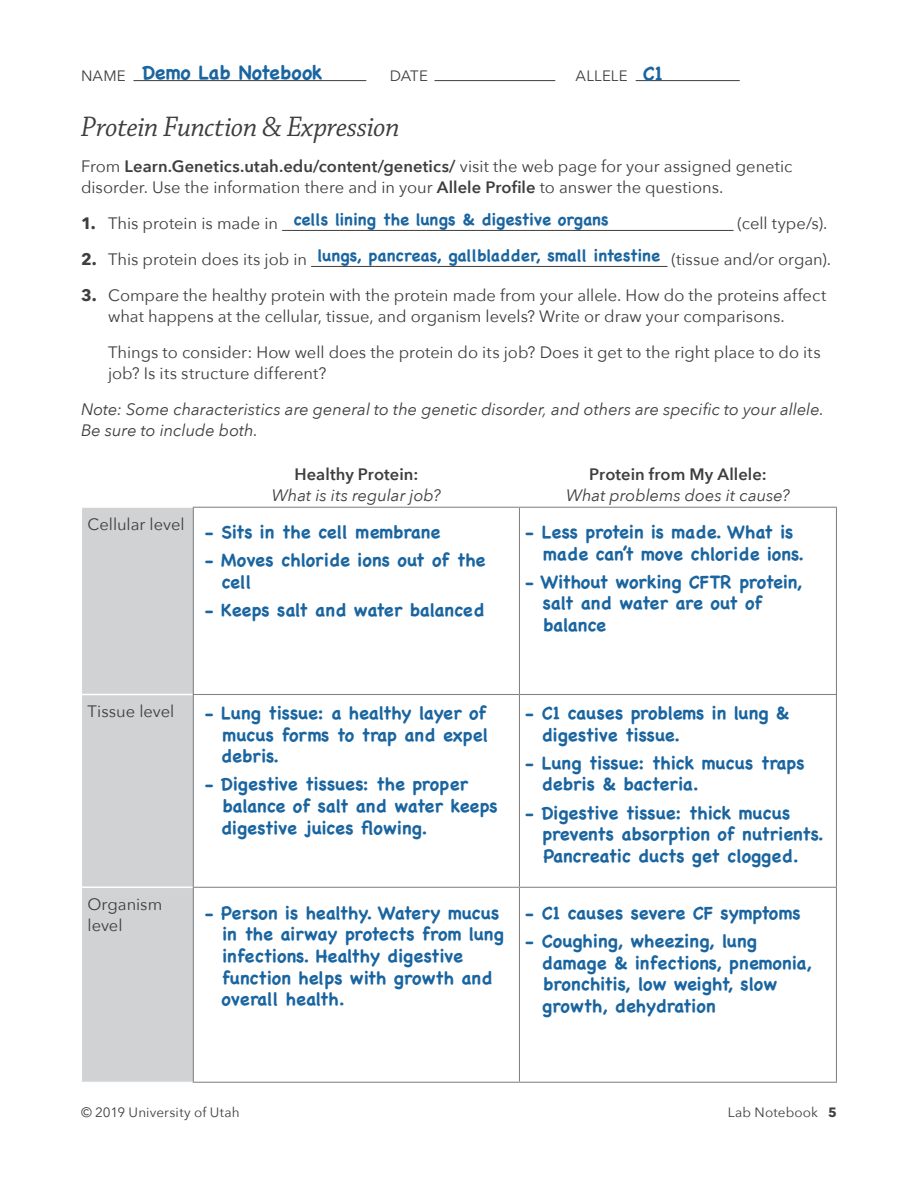
<style>
.page{position:relative;width:918px;height:1188px;background:#fff}
.page>*{position:absolute;margin:0;border:0;box-sizing:border-box;transform-origin:0 0}
.Subtitle{font:30px "Chaparral Pro It Subh";letter-spacing:-.005em;color:#3e3e3f}
.t1{font:700 19.5px "Chalkboard";color:#1a65a0}
.t2{font:700 18px/21.6px "Chalkboard";color:#1a65a0}
.Body{font:16.5px/21px "Avenir Next";color:#3e3e3f}
.Body-2{font:italic 16.5px/21px "Avenir Next";color:#3e3e3f}
.Indented_Body_1{font:16.5px/21px "Avenir Next";color:#3e3e3f}
.t3{font:700 16.5px "Chalkboard";color:#1a65a0}
.Body-3{font:600 16.5px "Avenir Next";letter-spacing:.005em;color:#3e3e3f}
.t4{font:15px "Avenir Next";letter-spacing:.01em;color:#3e3e3f}
.t5{font:13.5px "Avenir Next";letter-spacing:.01em;color:#3e3e3f}
.s1{font-weight:600}
.s2{font-weight:700}
</style>
<div class="page">
<hr style="left:134px;top:80px;width:232px;height:1px;background:#3e3e3f">
<hr style="left:435px;top:80px;width:120px;height:1px;background:#3e3e3f">
<hr style="left:636px;top:80px;width:104px;height:1px;background:#3e3e3f">
<hr style="left:282px;top:230px;width:451px;height:1px;background:#3e3e3f">
<hr style="left:311px;top:266px;width:357px;height:1px;background:#3e3e3f">
<div style="left:82px;top:508px;width:111px;height:574px;background:#d1d2d4"></div>
<hr style="left:82px;top:694px;width:111px;height:1px;background:#fff">
<hr style="left:82px;top:887px;width:111px;height:1px;background:#fff">
<hr style="left:193px;top:507px;width:326px;height:1px;background:#808285">
<hr style="left:193px;top:508px;width:1px;height:186px;background:#808285">
<hr style="left:519px;top:507px;width:318px;height:1px;background:#808285">
<hr style="left:519px;top:508px;width:1px;height:186px;background:#808285">
<hr style="left:836px;top:508px;width:1px;height:186px;background:#808285">
<hr style="left:193px;top:694px;width:326px;height:1px;background:#808285">
<hr style="left:193px;top:695px;width:1px;height:192px;background:#808285">
<hr style="left:519px;top:694px;width:318px;height:1px;background:#808285">
<hr style="left:519px;top:695px;width:1px;height:192px;background:#808285">
<hr style="left:836px;top:695px;width:1px;height:192px;background:#808285">
<hr style="left:193px;top:887px;width:326px;height:1px;background:#808285">
<hr style="left:193px;top:888px;width:1px;height:194px;background:#808285">
<hr style="left:519px;top:887px;width:318px;height:1px;background:#808285">
<hr style="left:519px;top:888px;width:1px;height:194px;background:#808285">
<hr style="left:836px;top:888px;width:1px;height:194px;background:#808285">
<hr style="left:193px;top:1082px;width:326px;height:1px;background:#808285">
<hr style="left:519px;top:1082px;width:318px;height:1px;background:#808285">
<p class="t1" style="left:142px;top:60px;width:182px">Demo Lab Notebook</p>
<p class="t1" style="left:643px;top:61px;width:21px">C1</p>
<p class="t4" style="left:81px;top:63px;width:46px">NAME</p>
<p class="t4" style="left:390px;top:63px;width:40px">DATE</p>
<p class="t4" style="left:576px;top:63px;width:53px">ALLELE</p>
<p class="Subtitle" style="left:81px;top:111px;width:320px">Protein Function &amp; Expression</p>
<p class="Body" style="left:81px;top:155px;width:713px">From <span class="s1">Learn.Genetics.utah.edu/content/genetics/</span> visit the web page for your assigned genetic disorder. Use the information there and in your <span class="s1">Allele Profile</span> to answer the questions.</p>
<p class="Body" style="left:81px;top:212px;width:199px"><span class="s2">1.</span> This protein is made in</p>
<p class="Body" style="left:738px;top:212px;width:91px">(cell type/s).</p>
<p class="Body" style="left:81px;top:248px;width:228px"><span class="s2">2.</span> This protein does its job in</p>
<p class="Body" style="left:672px;top:248px;width:161px">(tissue and/or organ).</p>
<p class="Body" style="left:108px;top:284px;width:720px;text-indent:-27px"><span class="s2">3.</span> Compare the healthy protein with the protein made from your allele. How do the proteins affect what happens at the cellular, tissue, and organism levels? Write or draw your comparisons.</p>
<p class="Indented_Body_1" style="left:108px;top:341px;width:714px">Things to consider: How well does the protein do its job? Does it get to the right place to do its job? Is its structure different?</p>
<p class="Body-2" style="left:81px;top:398px;width:745px">Note: Some characteristics are general to the genetic disorder, and others are specific to your allele.<br>Be sure to include both.</p>
<p class="Body-3" style="left:294px;top:460px;width:125px">Healthy Protein:</p>
<p class="Body-2" style="left:272px;top:484px;width:170px">What is its regular job?</p>
<p class="t3" style="left:293px;top:210px;width:317px">cells lining the lungs &amp; digestive organs</p>
<p class="t3" style="left:318px;top:246px;width:344px">lungs, pancreas, gallbladder, small intestine</p>
<p class="Body-3" style="left:589px;top:460px;width:179px">Protein from My Allele:</p>
<p class="Body-2" style="left:566px;top:484px;width:225px">What problems does it cause?</p>
<p class="Body" style="left:88px;top:513px;width:99px">Cellular level</p>
<p class="t2" style="left:204px;top:521px;width:238px">- Sits in the cell membrane</p>
<p class="t2" style="left:221px;top:549px;width:266px;text-indent:-17px">- Moves chloride ions out of the cell</p>
<p class="t2" style="left:204px;top:599px;width:282px">- Keeps salt and water balanced</p>
<p class="t2" style="left:543px;top:521px;width:263px;text-indent:-18px">- Less protein is made. What is made can’t move chloride ions.</p>
<p class="t2" style="left:543px;top:571px;width:261px;text-indent:-18px">- Without working CFTR protein, salt and water are out of balance</p>
<p class="Body" style="left:88px;top:700px;width:88px">Tissue level</p>
<p class="Body" style="left:88px;top:893px;width:76px">Organism level</p>
<p class="t2" style="left:221px;top:702px;width:269px;text-align:justify;text-indent:-17px">- Lung tissue: a healthy layer of mucus forms to trap and expel debris.</p>
<p class="t2" style="left:221px;top:773px;width:278px;text-indent:-17px">- Digestive tissues: the proper balance of salt and water keeps digestive juices flowing.</p>
<p class="t2" style="left:542px;top:702px;width:249px;text-indent:-17px">- C1 causes problems in lung &amp; digestive tissue.</p>
<p class="t2" style="left:542px;top:752px;width:264px;text-indent:-17px">- Lung tissue: thick mucus traps debris &amp; bacteria.</p>
<p class="t2" style="left:543px;top:802px;width:283px;text-indent:-18px">- Digestive tissue: thick mucus prevents absorption of nutrients.<br>Pancreatic ducts get clogged.</p>
<p class="t2" style="left:222px;top:902px;width:284px;text-indent:-17px">- Person is healthy. Watery mucus in the airway protects from lung infections. Healthy digestive function helps with growth and overall health.</p>
<p class="t2" style="left:525px;top:902px;width:277px">- C1 causes severe CF symptoms</p>
<p class="t2" style="left:542px;top:930px;width:271px;text-indent:-17px">- Coughing, wheezing, lung damage &amp; infections, pnemonia, bronchitis, low weight, slow growth, dehydration</p>
<p class="t5" style="left:81px;top:1101px;width:160px">© 2019 University of Utah</p>
<p class="t5" style="left:728px;top:1101px;width:111px">Lab Notebook <span class="s2">5</span></p>
</div>
